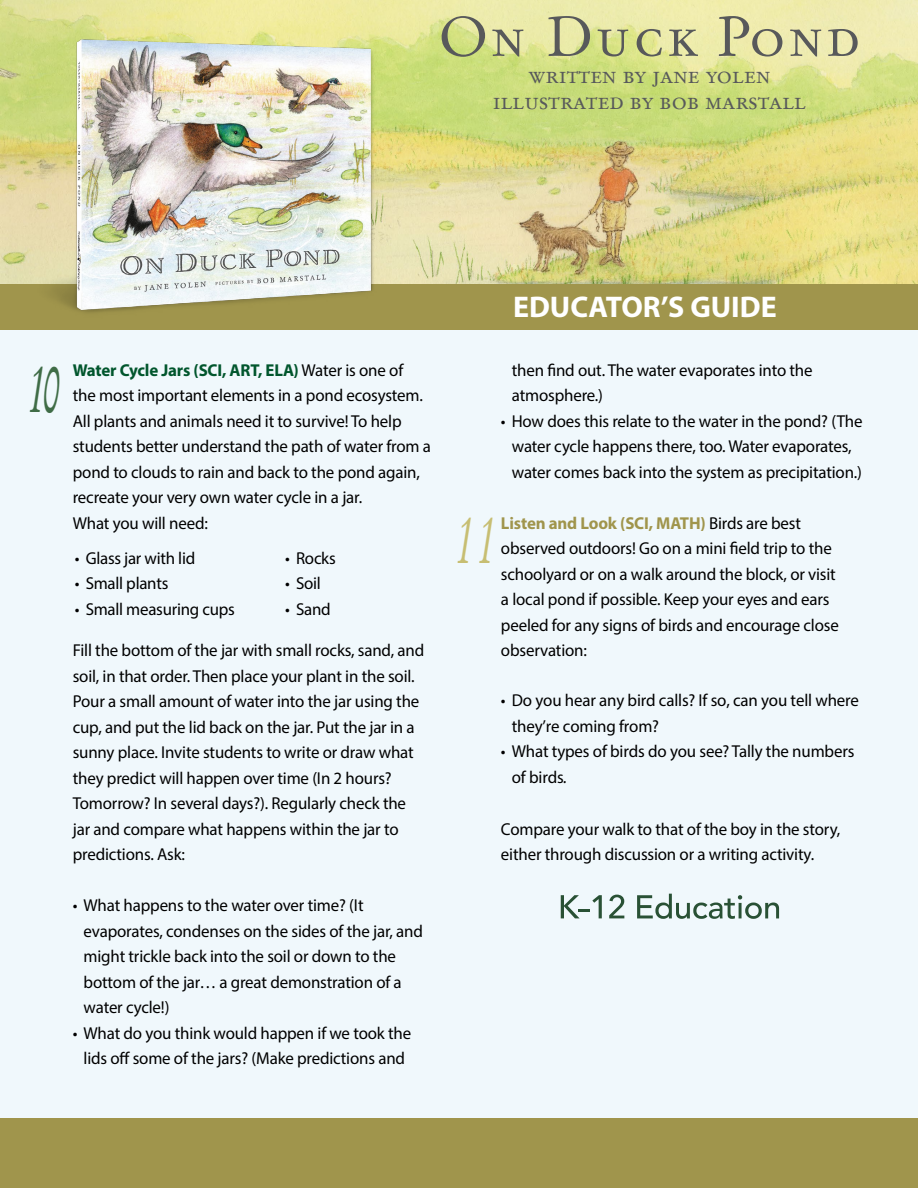
<style>
.page{position:relative;width:918px;height:1188px;background:#fff}
.page>*{position:absolute;margin:0;border:0;box-sizing:border-box;transform-origin:0 0}
.t1{font:italic 67.5px "Stempel Garamond";color:#3f6c46;scale:.52 1}
.t2{font:italic 67.5px "Stempel Garamond";color:#c7be72;scale:.54 1}
.t3{font:55.5px "Stempel Garamond Roman SC";letter-spacing:.06em;color:#58595b}
.t4{font:700 30px "Myriad Pro";color:#fff}
.t5{font:23.7px/25.3px "Stempel Garamond Roman SC";color:#58595b;text-align:center}
.t6{font:17.25px/25.5px "Myriad Pro";letter-spacing:-.01em;color:#000}
.s1{font-weight:700;color:#01562d}
.s2{font-weight:700;color:#a0954c}
.s3{font-style:italic}
</style>
<div class="page">
<div style="left:0;top:321px;width:918px;height:801px;background:#f0f8fc"></div>
<div style="left:0;top:1119px;width:918px;height:69px;background:#a0954c"></div>
<img style="left:0;top:0;width:918px;height:284px">
<div style="left:0;top:284px;width:918px;height:46px;background:#a0954c"></div>
<img style="left:33px;top:25px;width:359px;height:288px">
<svg style="left:561px;top:895px;width:41px;height:23px"></svg>
<svg style="left:609px;top:895px;width:15px;height:23px"></svg>
<svg style="left:637px;top:894px;width:142px;height:25px"></svg>
<h2 class="t3" style="left:439px;top:12px;width:423px">On Duck Pond</h2>
<h3 class="t5" style="left:493px;top:64px;width:315px">written by jane yolen illustrated by bob marstall</h3>
<h1 class="t1" style="left:28px;top:347px;width:63px">10</h1>
<p class="t6" style="left:73px;top:357px;width:360px"><span class="s1">Water Cycle Jars (SCI, ART, ELA)</span> Water is one of<br>the most important elements in a pond ecosystem.<br>All plants and animals need it to survive! To help students better understand the path of water from a pond to clouds to rain and back to the pond again, recreate your very own water cycle in a jar.<br>What you will need:</p>
<p class="t6" style="left:75px;top:545px;width:122px">• Glass jar with lid</p>
<p class="t6" style="left:75px;top:571px;width:95px">• Small plants</p>
<p class="t6" style="left:75px;top:596px;width:162px">• Small measuring cups</p>
<p class="t6" style="left:285px;top:545px;width:52px">• Rocks</p>
<p class="t6" style="left:285px;top:571px;width:37px">• Soil</p>
<p class="t6" style="left:285px;top:596px;width:47px">• Sand</p>
<p class="t6" style="left:73px;top:637px;width:353px">Fill the bottom of the jar with small rocks, sand, and soil, in that order. Then place your plant in the soil.<br>Pour a small amount of water into the jar using the cup, and put the lid back on the jar. Put the jar in a sunny place. Invite students to write or draw what they predict will happen over time (In 2 hours?<br>Tomorrow? In several days?). Regularly check the jar and compare what happens within the jar to predictions. Ask:</p>
<p class="t6" style="left:84px;top:892px;width:341px;text-indent:-11px">• What happens to the water over time? (It evaporates, condenses on the sides of the jar, and might trickle back into the soil or down to the bottom of the jar… a great demonstration of a water cycle!)</p>
<p class="t6" style="left:73px;top:1020px;width:340px;text-align:center">• What do you think would happen if we took the lids off some of the jars? (Make predictions and</p>
<h3 class="t4" style="left:513px;top:287px;width:265px">EDUCATOR’S GUIDE</h3>
<h1 class="t2" style="left:456px;top:499px;width:75px">11</h1>
<p class="t6" style="left:512px;top:357px;width:302px">then find out. The water evaporates into the atmosphere.)</p>
<p class="t6" style="left:501px;top:408px;width:363px;text-align:center">• How does this relate to the water in the pond? (The water cycle happens there, too. Water evaporates, water comes back into the system as precipitation.)</p>
<p class="t6" style="left:501px;top:510px;width:339px"><span class="s2">Listen and Look (SCI, MATH)</span> Birds are best observed outdoors! Go on a mini field trip to the schoolyard or on a walk around the block, or visit a local pond if possible. Keep your eyes and ears peeled for any signs of birds and encourage close observation:</p>
<p class="t6" style="left:512px;top:688px;width:349px;text-indent:-11px">• Do you hear any bird calls? If so, can you tell where they’re coming from?</p>
<p class="t6" style="left:512px;top:738px;width:344px;text-indent:-11px">• What types of birds do you see? Tally the numbers of birds<span class="s3">.</span></p>
<p class="t6" style="left:501px;top:816px;width:341px">Compare your walk to that of the boy in the story, either through discussion or a writing activity.</p>
</div>
